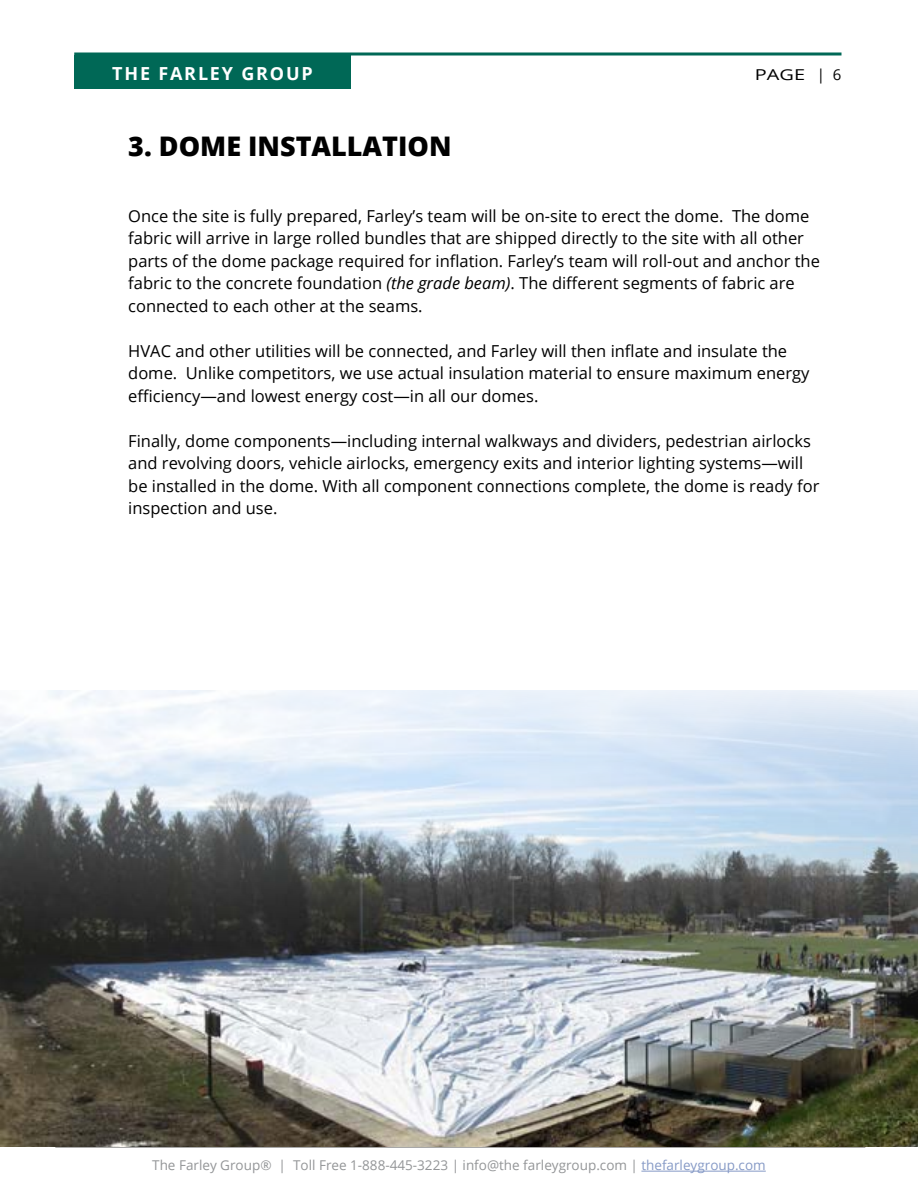
<style>
.page{position:relative;width:918px;height:1188px;background:#fff}
.page>*{position:absolute;margin:0;border:0;box-sizing:border-box;transform-origin:0 0}
.t1{font:800 27px "Open Sans";color:#000}
.t2{font:700 18px "Open Sans";letter-spacing:.1em;color:#fff}
.t3{font:16.5px/22.5px "Open Sans";color:#000}
.t4{font:15px "Open Sans";color:#000;scale:1.33 1}
.t5{font:13.5px "Open Sans";color:#939597}
.s1{font-style:italic}
.s2{color:#869ac6}
</style>
<div class="page">
<svg style="left:74px;top:52px;width:768px;height:4px;background:#348678"></svg>
<div style="left:74px;top:56px;width:277px;height:33px;background:#006856"></div>
<hr style="left:641px;top:1171px;width:125px;height:1px;background:#869ac6">
<hr style="left:55px;top:1146px;width:810px;height:1px;background:#000">
<img style="left:0;top:690px;width:918px;height:456px">
<p class="t2" style="left:112px;top:61px;width:202px">THE FARLEY GROUP</p>
<p class="t4" style="left:755px;top:65px;width:67px">PAGE | 6</p>
<h1 class="t1" style="left:128px;top:125px;width:325px">3. DOME INSTALLATION</h1>
<p class="t3" style="left:128px;top:204px;width:693px">Once the site is fully prepared, Farley’s team will be on-site to erect the dome. The dome fabric will arrive in large rolled bundles that are shipped directly to the site with all other parts of the dome package required for inflation. Farley’s team will roll-out and anchor the fabric to the concrete foundation <span class="s1">(the grade beam)</span>. The different segments of fabric are connected to each other at the seams.</p>
<p class="t3" style="left:128px;top:339px;width:683px">HVAC and other utilities will be connected, and Farley will then inflate and insulate the dome. Unlike competitors, we use actual insulation material to ensure maximum energy efficiency—and lowest energy cost—in all our domes.</p>
<p class="t3" style="left:128px;top:429px;width:693px">Finally, dome components—including internal walkways and dividers, pedestrian airlocks and revolving doors, vehicle airlocks, emergency exits and interior lighting systems—will be installed in the dome. With all component connections complete, the dome is ready for inspection and use.</p>
<p class="t5" style="left:152px;top:1156px;width:615px">The Farley Group® | Toll Free 1-888-445-3223 | info@the farleygroup.com | <span class="s2">thefarleygroup.com</span></p>
</div>
